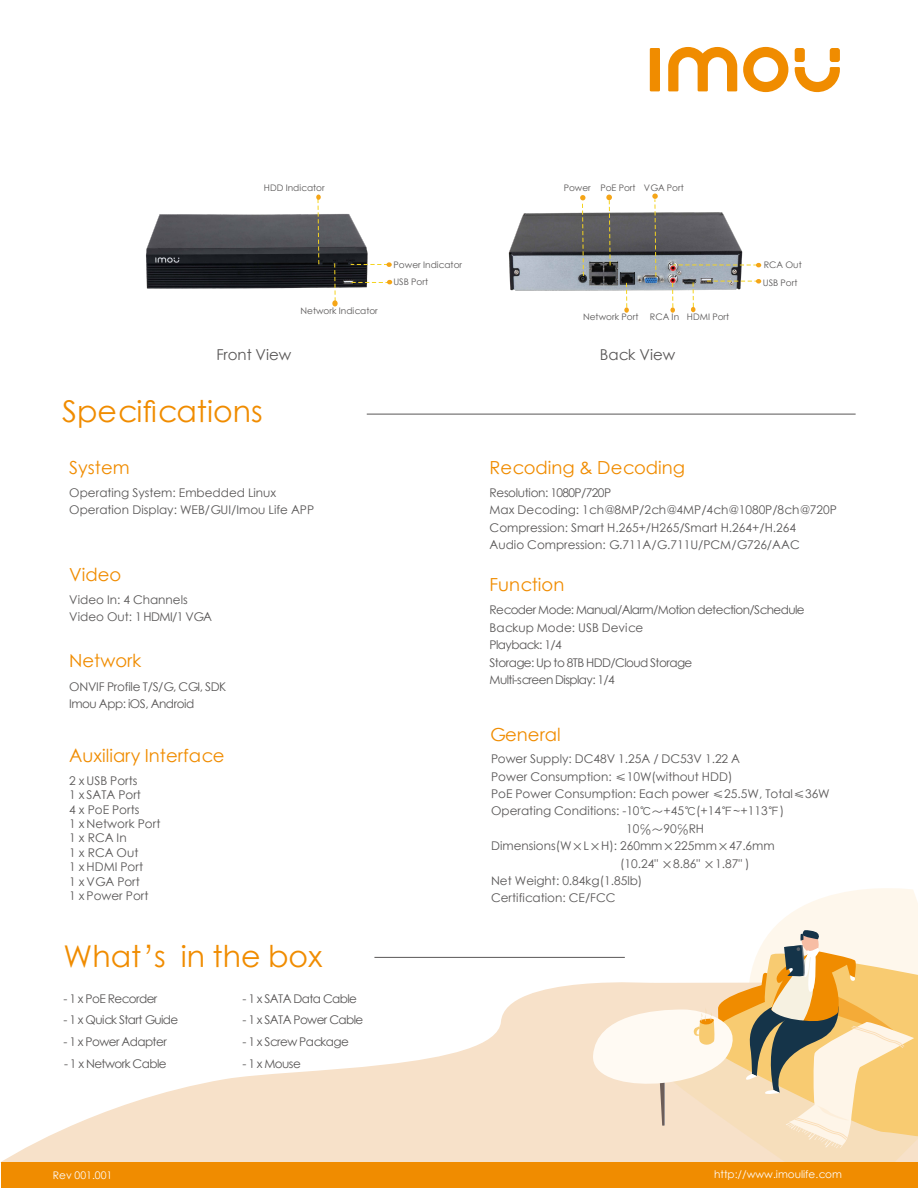
<style>
.page{position:relative;width:918px;height:1188px;background:#fff}
.page>*{position:absolute;margin:0;border:0;box-sizing:border-box;transform-origin:0 0}
.t1{font:30px "ST Xihei";color:#f08c00}
.t2{font:18px "ST Xihei";color:#f08c00}
.t3{font:15px "ST Xihei";color:#595757}
.t4{font:12px/14.4px "ST Xihei";color:#595757}
.t5{font:12px/17.4px "ST Xihei";letter-spacing:-.05em;color:#595757}
.t6{font:12px/17.4px "ST Xihei";letter-spacing:-.04em;color:#595757}
.t7{font:10.5px "ST Xihei";color:#fdfdfe}
.t8{font:9px "ST Xihei";color:#595757}
</style>
<div class="page">
<img style="left:146px;top:213px;width:222px;height:76px">
<img style="left:508px;top:212px;width:235px;height:79px">
<svg style="left:0;top:983px;width:590px;height:180px;fill:#f7e1c9"></svg>
<svg style="left:590px;top:888px;width:328px;height:274px"></svg>
<div style="left:2px;top:1162px;width:916px;height:26px;background:#f08c00"></div>
<hr style="left:374px;top:957px;width:251px;height:1px;background:#595757">
<svg style="left:351px;top:262px;width:41px;height:5px"></svg>
<svg style="left:332px;top:262px;width:6px;height:44px"></svg>
<svg style="left:652px;top:194px;width:6px;height:84px"></svg>
<svg style="left:624px;top:282px;width:5px;height:31px"></svg>
<svg style="left:691px;top:281px;width:4px;height:31px"></svg>
<div style="left:650px;top:48px;width:10px;height:43px;background:#f08c00"></div>
<svg style="left:743px;top:47px;width:45px;height:45px"></svg>
<div style="left:795px;top:48px;width:10px;height:14px;background:#f08c00;border-radius:3px"></div>
<div style="left:830px;top:48px;width:10px;height:14px;background:#f08c00;border-radius:3px"></div>
<svg style="left:795px;top:67px;width:45px;height:26px"></svg>
<svg style="left:668px;top:47px;width:69px;height:44px"></svg>
<svg style="left:707px;top:279px;width:54px;height:5px"></svg>
<svg style="left:316px;top:195px;width:5px;height:70px"></svg>
<svg style="left:351px;top:280px;width:41px;height:4px"></svg>
<svg style="left:580px;top:195px;width:6px;height:82px"></svg>
<svg style="left:670px;top:282px;width:5px;height:31px"></svg>
<svg style="left:673px;top:263px;width:88px;height:4px"></svg>
<hr style="left:367px;top:414px;width:489px;height:1px;background:#595757">
<svg style="left:606px;top:195px;width:6px;height:71px"></svg>
<p class="t8" style="left:264px;top:181px;width:62px">HDD Indicator</p>
<p class="t8" style="left:564px;top:181px;width:29px">Power</p>
<p class="t8" style="left:600px;top:181px;width:85px">PoE Port VGA Port</p>
<p class="t8" style="left:300px;top:304px;width:79px">Network Indicator</p>
<p class="t8" style="left:394px;top:258px;width:70px">Power Indicator</p>
<p class="t8" style="left:764px;top:258px;width:40px">RCA Out</p>
<p class="t8" style="left:393px;top:276px;width:36px">USB Port</p>
<p class="t8" style="left:763px;top:277px;width:36px">USB Port</p>
<p class="t8" style="left:583px;top:311px;width:57px">Network Port</p>
<p class="t8" style="left:650px;top:311px;width:31px">RCA In</p>
<p class="t8" style="left:687px;top:310px;width:44px">HDMI Port</p>
<p class="t3" style="left:216px;top:344px;width:76px">Front View</p>
<p class="t3" style="left:600px;top:344px;width:77px">Back View</p>
<h1 class="t1" style="left:62px;top:390px;width:202px">Specifications</h1>
<h2 class="t2" style="left:69px;top:455px;width:62px">System</h2>
<p class="t4" style="left:69px;top:483px;width:246px;line-height:17.4px">Operating System: Embedded Linux<br>Operation Display: WEB/GUI/Imou Life APP</p>
<h2 class="t2" style="left:69px;top:562px;width:54px">Video</h2>
<p class="t4" style="left:69px;top:590px;width:144px;line-height:17.4px">Video In: 4 Channels<br>Video Out: 1 HDMI/1 VGA</p>
<h2 class="t2" style="left:69px;top:648px;width:74px">Network</h2>
<p class="t6" style="left:69px;top:678px;width:158px">ONVIF Profile T/S/G, CGI, SDK<br>Imou App: iOS, Android</p>
<h2 class="t2" style="left:69px;top:743px;width:157px">Auxiliary Interface</h2>
<p class="t4" style="left:69px;top:773px;width:93px">2 x USB Ports<br>1 x SATA Port<br>4 x PoE Ports<br>1 x Network Port<br>1 x RCA In<br>1 x RCA Out<br>1 x HDMI Port<br>1 x VGA Port<br>1 x Power Port</p>
<h1 class="t1" style="left:64px;top:935px;width:260px">What’s in the box</h1>
<p class="t5" style="left:64px;top:989px;width:95px">- 1 x PoE Recorder</p>
<p class="t5" style="left:64px;top:1011px;width:116px">- 1 x Quick Start Guide</p>
<p class="t5" style="left:64px;top:1033px;width:105px">- 1 x Power Adapter</p>
<p class="t5" style="left:243px;top:989px;width:116px">- 1 x SATA Data Cable</p>
<p class="t5" style="left:243px;top:1011px;width:122px">- 1 x SATA Power Cable</p>
<p class="t5" style="left:243px;top:1033px;width:108px">- 1 x Screw Package</p>
<p class="t5" style="left:64px;top:1055px;width:104px">- 1 x Network Cable</p>
<p class="t4" style="left:243px;top:1056px;width:60px">- 1 x Mouse</p>
<h2 class="t2" style="left:490px;top:455px;width:197px">Recoding &amp; Decoding</h2>
<p class="t4" style="left:490px;top:483px;width:349px;line-height:17.4px">Resolution: 1080P/720P<br>Max Decoding: 1ch@8MP/2ch@4MP/4ch@1080P/8ch@720P Compression: Smart H.265+/H265/Smart H.264+/H.264<br>Audio Compression: G.711A/G.711U/PCM/G726/AAC</p>
<h2 class="t2" style="left:490px;top:571px;width:76px">Function</h2>
<p class="t5" style="left:490px;top:601px;width:317px">Recoder Mode: Manual/Alarm/Motion detection/Schedule<br>Backup Mode: USB Device<br>Playback: 1/4<br>Storage: Up to 8TB HDD/Cloud Storage<br>Multi-screen Display: 1/4</p>
<h2 class="t2" style="left:490px;top:722px;width:73px">General</h2>
<p class="t4" style="left:491px;top:751px;width:251px">Power Supply: DC48V 1.25A / DC53V 1.22 A</p>
<p class="t4" style="left:491px;top:769px;width:243px">Power Consumption: ≤10W(without HDD)</p>
<p class="t4" style="left:491px;top:786px;width:340px">PoE Power Consumption: Each power ≤25.5W, Total≤36W</p>
<p class="t4" style="left:491px;top:804px;width:295px">Operating Conditions: -10℃～+45℃(+14℉~+113℉)</p>
<p class="t4" style="left:626px;top:821px;width:80px">10℅～90℅RH</p>
<p class="t4" style="left:491px;top:838px;width:285px">Dimensions(W×L×H): 260mm×225mm×47.6mm</p>
<p class="t4" style="left:620px;top:856px;width:131px">(10.24" ×8.86" ×1.87" )</p>
<p class="t4" style="left:491px;top:873px;width:153px">Net Weight: 0.84kg(1.85lb)</p>
<p class="t4" style="left:491px;top:891px;width:126px">Certification: CE/FCC</p>
<p class="t7" style="left:53px;top:1168px;width:61px">Rev 001.001</p>
<p class="t7" style="left:714px;top:1167px;width:129px">http://www.imoulife.com</p>
</div>
